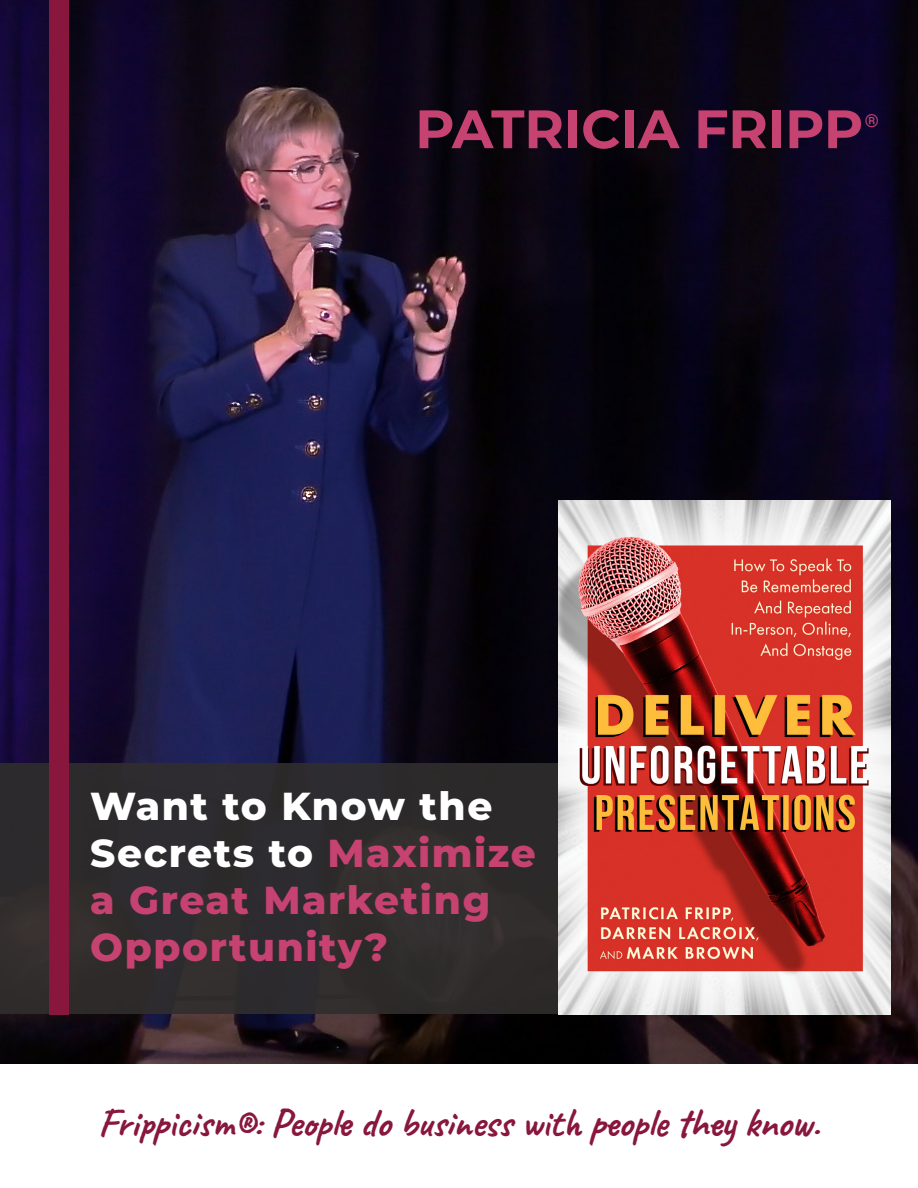
<style>
.page{position:relative;width:918px;height:1188px;background:#fff}
.page>*{position:absolute;margin:0;border:0;box-sizing:border-box;transform-origin:0 0}
.t1{font:700 54px "Montserrat";letter-spacing:-.005em;color:#c64271}
.t2{font:700 40.5px "Caveat";letter-spacing:-.01em;color:#88163d}
.t3{font:800 39px "Montserrat";letter-spacing:.04em;color:#fff}
.t4{font:800 39px "Montserrat";letter-spacing:.04em;color:#c64271}
.t5{font:500 18px "Roboto";color:#c64271}
.s1{color:#c64271}
</style>
<div class="page">
<img style="left:0;top:0;width:918px;height:1064px">
<div style="left:0;top:764px;width:664px;height:250px;background:#302e2d"></div>
<div style="left:49px;top:0;width:19px;height:1014px;background:#88163d"></div>
<img style="left:559px;top:500px;width:332px;height:514px">
<p class="t1" style="left:415px;top:90px;width:450px">PATRICIA FRIPP</p>
<p class="t5" style="left:865px;top:108px;width:16px">®</p>
<p class="t3" style="left:90px;top:778px;width:404px">Want to Know the</p>
<p class="t3" style="left:90px;top:825px;width:447px">Secrets to <span class="s1">Maximize</span></p>
<p class="t4" style="left:90px;top:871px;width:401px">a Great Marketing</p>
<p class="t4" style="left:90px;top:918px;width:299px">Opportunity?</p>
<p class="t2" style="left:98px;top:1097px;width:723px">Frippicism®: People do business with people they know.</p>
</div>
